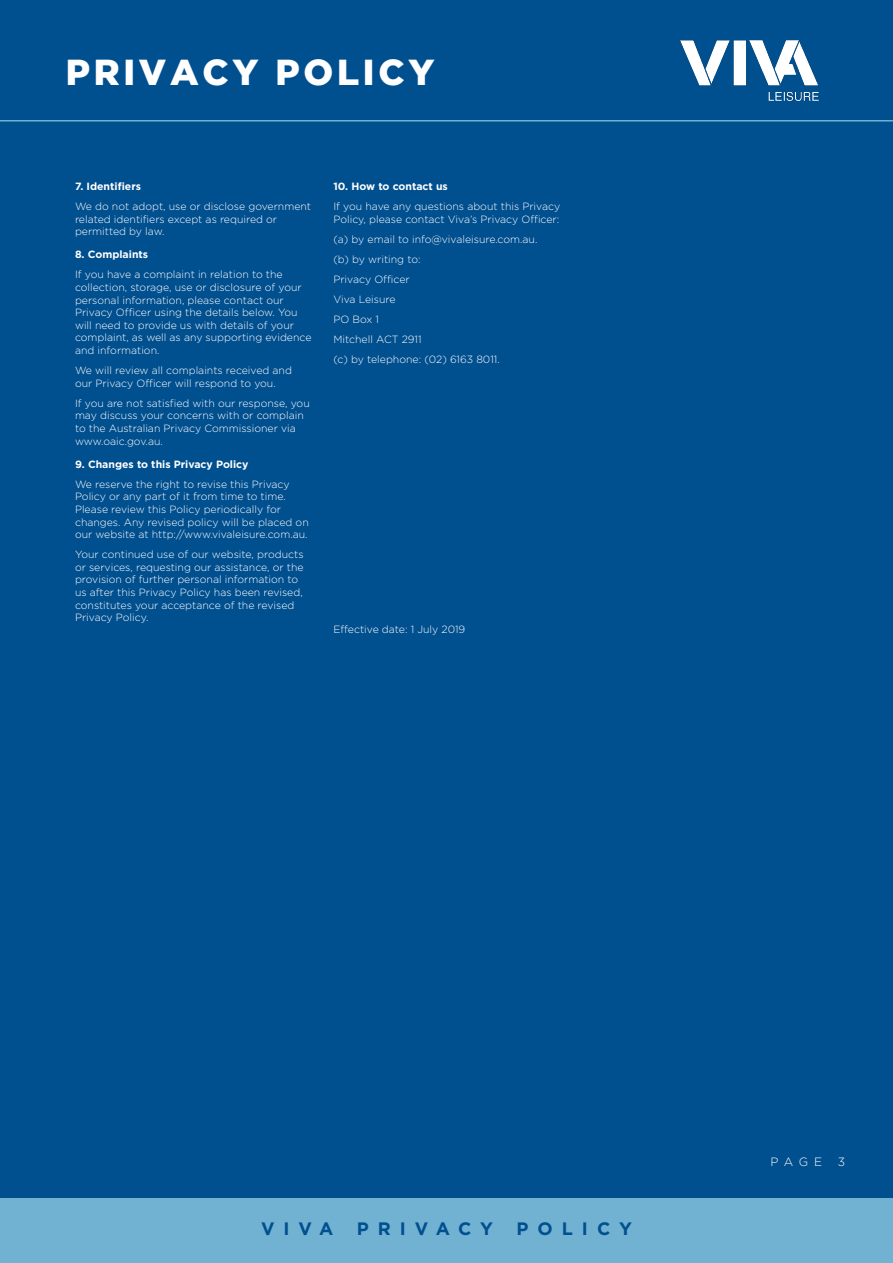
<style>
.page{position:relative;width:893px;height:1263px;background:#004f8f}
.page>*{position:absolute;margin:0;border:0;box-sizing:border-box;transform-origin:0 0}
.PG-heading{font:900 36px "Gotham";letter-spacing:.105em;color:#fff}
.PG-heading-2{font:700 18px "Gotham";letter-spacing:.5em;color:#004f8f}
.PG-heading-3{font:300 12px "Gotham";color:#fff}
.normal_2{font:300 10.5px/12.6px "Gotham";color:#fff}
._1__heading{font:700 10.5px "Gotham";color:#fff}
</style>
<div class="page">
<hr style="left:0;top:120px;width:893px;height:2px;background:#71b1d2">
<img style="left:680px;top:40px;width:139px;height:61px">
<div style="left:0;top:1199px;width:893px;height:64px;background:#71b1d2"></div>
<p class="PG-heading" style="left:66px;top:51px;width:370px">PRIVACY POLICY</p>
<p class="_1__heading" style="left:75px;top:180px;width:68px">7. Identifiers</p>
<p class="normal_2" style="left:75px;top:200px;width:238px">We do not adopt, use or disclose government related identifiers except as required or permitted by law.</p>
<p class="_1__heading" style="left:75px;top:248px;width:75px">8. Complaints</p>
<p class="normal_2" style="left:75px;top:268px;width:238px">If you have a complaint in relation to the collection, storage, use or disclosure of your personal information, please contact our Privacy Officer using the details below. You will need to provide us with details of your complaint, as well as any supporting evidence and information.</p>
<p class="normal_2" style="left:75px;top:364px;width:218px">We will review all complaints received and our Privacy Officer will respond to you.</p>
<p class="normal_2" style="left:75px;top:397px;width:236px">If you are not satisfied with our response, you may discuss your concerns with or complain to the Australian Privacy Commissioner via www.oaic.gov.au.</p>
<p class="_1__heading" style="left:75px;top:458px;width:175px">9. Changes to this Privacy Policy</p>
<p class="normal_2" style="left:75px;top:478px;width:235px">We reserve the right to revise this Privacy Policy or any part of it from time to time.<br>Please review this Policy periodically for changes. Any revised policy will be placed on our website at http://www.vivaleisure.com.au.</p>
<p class="normal_2" style="left:75px;top:548px;width:230px">Your continued use of our website, products or services, requesting our assistance, or the provision of further personal information to us after this Privacy Policy has been revised, constitutes your acceptance of the revised Privacy Policy.</p>
<p class="_1__heading" style="left:333px;top:180px;width:116px">10. How to contact us</p>
<p class="normal_2" style="left:333px;top:200px;width:228px">If you have any questions about this Privacy<br>Policy, please contact Viva’s Privacy Officer:</p>
<p class="normal_2" style="left:333px;top:232px;width:206px">(a) by email to info@vivaleisure.com.au.</p>
<p class="normal_2" style="left:333px;top:253px;width:89px">(b) by writing to:</p>
<p class="normal_2" style="left:333px;top:273px;width:78px">Privacy Officer</p>
<p class="normal_2" style="left:333px;top:293px;width:64px">Viva Leisure</p>
<p class="normal_2" style="left:333px;top:313px;width:47px">PO Box 1</p>
<p class="normal_2" style="left:333px;top:333px;width:90px">Mitchell ACT 2911</p>
<p class="normal_2" style="left:333px;top:353px;width:168px">(c) by telephone: (02) 6163 8011.</p>
<p class="normal_2" style="left:333px;top:623px;width:133px">Effective date: 1 July 2019</p>
<p class="PG-heading-2" style="left:261px;top:1218px;width:74px">VIVA</p>
<p class="PG-heading-2" style="left:357px;top:1218px;width:138px">PRIVACY</p>
<p class="PG-heading-2" style="left:516px;top:1218px;width:117px">POLICY</p>
<p class="PG-heading-3" style="left:771px;top:1155px;width:53px">PAGE</p>
<p class="PG-heading-3" style="left:838px;top:1155px;width:9px">3</p>
</div>
